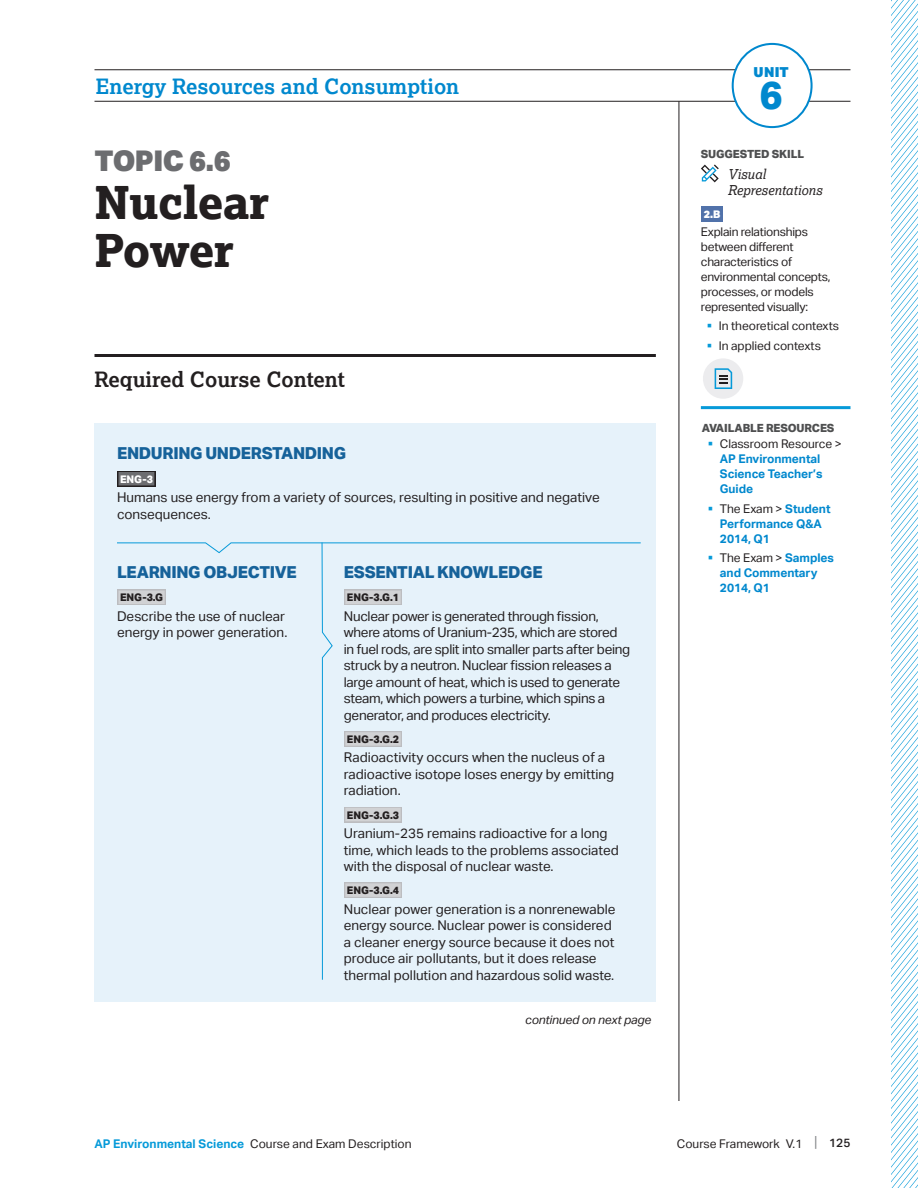
<style>
.page{position:relative;width:918px;height:1188px;background:#fff}
.page>*{position:absolute;margin:0;border:0;box-sizing:border-box;transform-origin:0 0}
.t1{font:800 45px/48px "Lexia";letter-spacing:-.01em;color:#231f20}
.t2{font:800 39.3px "Aktiv Grotesk";color:#0088ce}
.t3{font:900 28.5px "Aktiv Grotesk";letter-spacing:-.02em;color:#6c6d70}
.t4{font:700 21px "Lexia";color:#0088ce}
.t5{font:700 21px "Lexia";color:#231f20}
.t6{font:800 16.5px "Aktiv Grotesk";letter-spacing:-.02em;color:#16629a}
.t7{font:900 13.8px "Aktiv Grotesk";color:#0088ce}
.t8{font:13.5px/16.5px "Aktiv Grotesk";color:#231f20}
.t9{font:13.5px/16.5px "Aktiv Grotesk";letter-spacing:-.02em;color:#231f20}
.t10{font:italic 13.5px/16.5px "Lexia";color:#231f20}
.t11{font:12px/15px "Aktiv Grotesk";letter-spacing:-.02em;color:#231f20}
.t12{font:700 12px/15px "Aktiv Grotesk";letter-spacing:-.005em;color:#0088ce}
.t13{font:12px "Aktiv Grotesk";color:#231f20}
.t14{font:italic 12px "Aktiv Grotesk";letter-spacing:-.01em;color:#231f20}
.t15{font:800 11.25px "Aktiv Grotesk";letter-spacing:-.01em;color:#4e4f50}
.t16{font:800 10.5px "Aktiv Grotesk";color:#231f20}
.t17{font:800 10.5px "Aktiv Grotesk";color:#fff}
.t18{font:900 10.5px "Aktiv Grotesk";color:#fff}
.s1{color:#069ad9}
.s2{font-weight:400;color:#231f20}
.s3{font-weight:700;color:#069ad9}
.s4{font-size:15px;color:#808285}
.s5{font-weight:500}
</style>
<div class="page">
<hr style="left:94px;top:69px;width:756px;height:1px;background:#231f20">
<hr style="left:94px;top:101px;width:756px;height:1px;background:#231f20">
<div style="left:733px;top:44px;width:79px;height:83px;background:#fff;border-radius:50%"></div>
<div style="left:732px;top:43px;width:81px;height:85px;border:2px solid #0088ce;border-radius:50%"></div>
<hr style="left:679px;top:101px;width:1px;height:1000px;background:#231f20">
<hr style="left:701px;top:406px;width:149px;height:3px;background:#069ad9">
<div style="left:703px;top:358px;width:40px;height:41px;background:#ececee;border-radius:50%"></div>
<svg style="left:715px;top:368px;width:17px;height:21px"></svg>
<div style="left:94px;top:423px;width:562px;height:119px;background:#e6f2fa"></div>
<div style="left:117px;top:471px;width:39px;height:16px;background:#474547"></div>
<div style="left:118px;top:472px;width:36px;height:13px;background:#6c6d70"></div>
<div style="left:94px;top:542px;width:227px;height:460px;background:#e6f2fa"></div>
<div style="left:321px;top:542px;width:335px;height:460px;background:#e6f2fa"></div>
<div style="left:701px;top:206px;width:22px;height:15px;background:#5172aa"></div>
<svg style="left:701px;top:164px;width:18px;height:18px"></svg>
<svg style="left:117px;top:542px;width:524px;height:438px"></svg>
<hr style="left:94px;top:354px;width:562px;height:3px;background:#231f20">
<svg style="left:891px;top:0;width:27px;height:1188px"></svg>
<h3 class="t4" style="left:96px;top:73px;width:365px">Energy Resources and Consumption</h3>
<h3 class="t3" style="left:94px;top:143px;width:138px">TOPIC 6.6</h3>
<h1 class="t1" style="left:94px;top:178px;width:176px">Nuclear<br>Power</h1>
<h3 class="t5" style="left:94px;top:366px;width:252px">Required Course Content</h3>
<p class="t6" style="left:117px;top:442px;width:231px">ENDURING UNDERSTANDING</p>
<p class="t17" style="left:120px;top:472px;width:34px">ENG-3</p>
<p class="t8" style="left:117px;top:489px;width:484px">Humans use energy from a variety of sources, resulting in positive and negative consequences.</p>
<p class="t6" style="left:117px;top:562px;width:181px">LEARNING OBJECTIVE</p>
<p class="t16" style="left:120px;top:591px;width:45px">ENG-3.G</p>
<p class="t8" style="left:117px;top:608px;width:172px">Describe the use of nuclear energy in power generation.</p>
<p class="t6" style="left:344px;top:562px;width:200px">ESSENTIAL KNOWLEDGE</p>
<p class="t16" style="left:347px;top:591px;width:54px">ENG-3.G.1</p>
<p class="t9" style="left:344px;top:608px;width:288px">Nuclear power is generated through fission, where atoms of Uranium-235, which are stored in fuel rods, are split into smaller parts after being struck by a neutron. Nuclear fission releases a large amount of heat, which is used to generate steam, which powers a turbine, which spins a generator, and produces electricity.</p>
<p class="t16" style="left:347px;top:733px;width:54px">ENG-3.G.2</p>
<p class="t8" style="left:344px;top:750px;width:272px">Radioactivity occurs when the nucleus of a radioactive isotope loses energy by emitting radiation.</p>
<p class="t16" style="left:347px;top:808px;width:54px">ENG-3.G.3</p>
<p class="t8" style="left:344px;top:825px;width:276px">Uranium-235 remains radioactive for a long time, which leads to the problems associated with the disposal of nuclear waste.</p>
<p class="t16" style="left:347px;top:884px;width:54px">ENG-3.G.4</p>
<p class="t8" style="left:344px;top:901px;width:273px">Nuclear power generation is a nonrenewable energy source. Nuclear power is considered a cleaner energy source because it does not produce air pollutants, but it does release thermal pollution and hazardous solid waste.</p>
<p class="t14" style="left:525px;top:1013px;width:128px">continued on next page</p>
<p class="t7" style="left:754px;top:63px;width:37px">UNIT</p>
<h2 class="t2" style="left:760px;top:70px;width:25px">6</h2>
<p class="t15" style="left:701px;top:146px;width:105px">SUGGESTED SKILL</p>
<p class="t10" style="left:728px;top:165px;width:96px">Visual<br>Representations</p>
<p class="t18" style="left:704px;top:207px;width:18px">2.B</p>
<p class="t11" style="left:701px;top:224px;width:131px">Explain relationships between different characteristics of environmental concepts, processes, or models represented visually:</p>
<p class="t11" style="left:707px;top:318px;width:134px"><span class="s1">▪</span> In theoretical contexts</p>
<p class="t11" style="left:707px;top:338px;width:116px"><span class="s1">▪</span> In applied contexts</p>
<p class="t15" style="left:702px;top:421px;width:134px">AVAILABLE RESOURCES</p>
<p class="t12" style="left:720px;top:437px;width:123px;text-indent:-12px"><span class="s1">▪</span> <span class="s2">Classroom Resource &gt;<br></span>AP Environmental<br>Science Teacher’s<br>Guide</p>
<p class="t12" style="left:720px;top:501px;width:112px;text-indent:-12px"><span class="s1">▪</span> <span class="s2">The Exam &gt;</span> Student<br>Performance Q&amp;A<br>2014, Q1</p>
<p class="t12" style="left:720px;top:551px;width:116px;text-indent:-12px"><span class="s1">▪</span> <span class="s2">The Exam &gt;</span> Samples and Commentary<br>2014, Q1</p>
<p class="t13" style="left:94px;top:1136px;width:319px"><span class="s3">AP Environmental Science</span> Course and Exam Description</p>
<p class="t13" style="left:677px;top:1136px;width:175px">Course Framework V.1 <span class="s4">|</span> <span class="s5">125</span></p>
</div>
